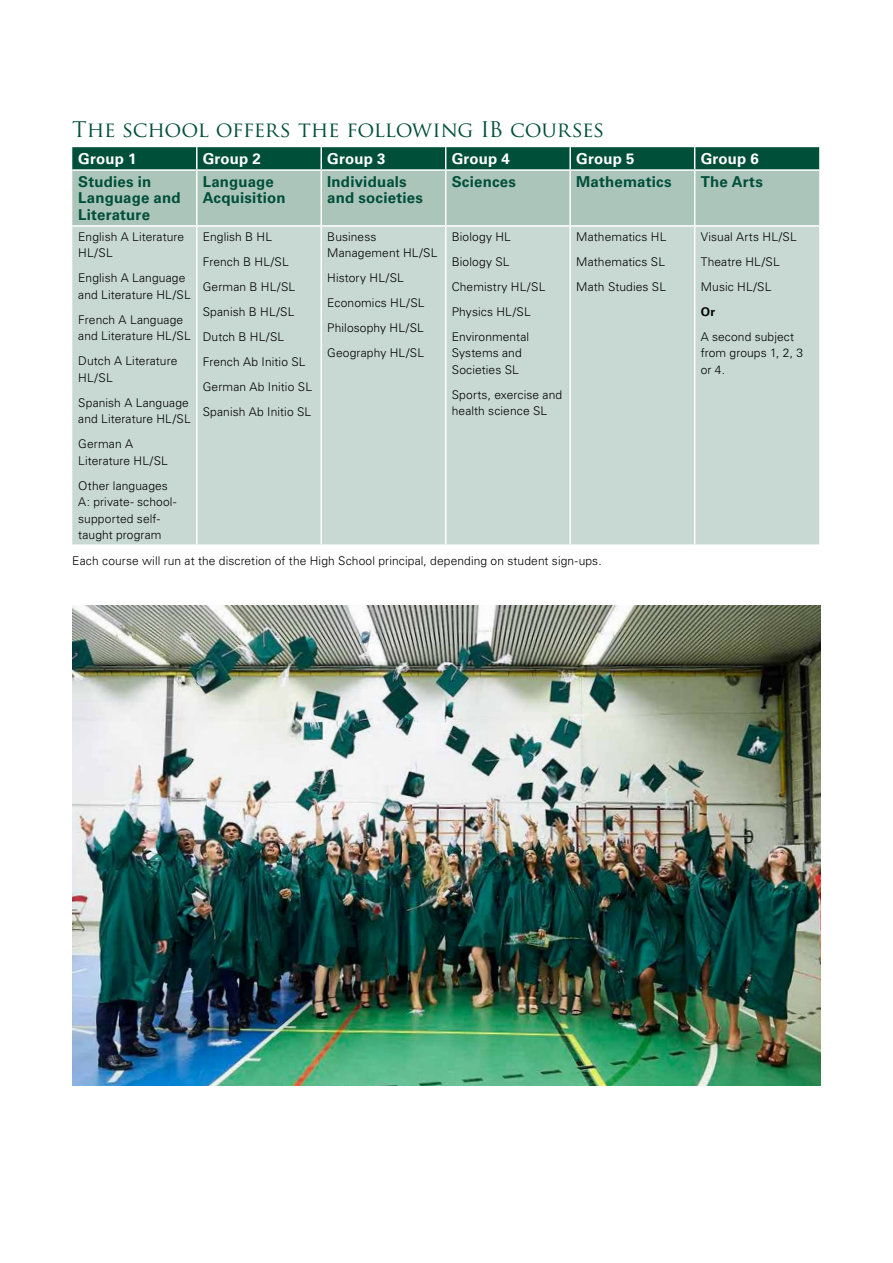
<style>
.page{position:relative;width:893px;height:1263px;background:#fff}
.page>*{position:absolute;margin:0;border:0;box-sizing:border-box;transform-origin:0 0}
.t1{font:21px "Trajan Pro";letter-spacing:-.015em;color:#004f39}
.t2{font:700 15px/16.5px "Univers LT Std";letter-spacing:.015em;color:#004f39}
.t3{font:700 15px "Univers LT Std";letter-spacing:.01em;color:#fff}
.t4{font:300 12px/25px "Univers LT Std";letter-spacing:.01em;color:#000}
.t5{font:700 12px "Univers LT Std";color:#000}
</style>
<div class="page">
<div style="left:72px;top:227px;width:747px;height:317px;background:#c8d9d3"></div>
<svg style="left:72px;top:147px;width:747px;height:78px;background:#7aa396"></svg>
<hr style="left:72px;top:169px;width:125px;height:2px;background:#fff">
<hr style="left:197px;top:169px;width:124px;height:2px;background:#fff">
<hr style="left:196px;top:171px;width:2px;height:54px;background:#fff">
<hr style="left:321px;top:169px;width:125px;height:2px;background:#fff">
<hr style="left:320px;top:171px;width:2px;height:54px;background:#fff">
<hr style="left:446px;top:169px;width:124px;height:2px;background:#fff">
<hr style="left:445px;top:171px;width:1px;height:54px;background:#fff">
<hr style="left:570px;top:169px;width:125px;height:2px;background:#fff">
<hr style="left:569px;top:171px;width:2px;height:54px;background:#fff">
<hr style="left:695px;top:169px;width:124px;height:2px;background:#fff">
<hr style="left:694px;top:171px;width:1px;height:54px;background:#fff">
<hr style="left:196px;top:227px;width:2px;height:317px;background:#fff">
<hr style="left:320px;top:227px;width:2px;height:317px;background:#fff">
<hr style="left:445px;top:227px;width:1px;height:317px;background:#fff">
<hr style="left:569px;top:227px;width:2px;height:317px;background:#fff">
<hr style="left:694px;top:227px;width:1px;height:317px;background:#fff">
<img style="left:72px;top:605px;width:749px;height:481px">
<h1 class="t1" style="left:72px;top:116px;width:534px">The school offers the following IB courses</h1>
<p class="t3" style="left:78px;top:150px;width:60px">Group 1</p>
<p class="t3" style="left:203px;top:150px;width:60px">Group 2</p>
<p class="t3" style="left:327px;top:150px;width:60px">Group 3</p>
<p class="t3" style="left:452px;top:150px;width:60px">Group 4</p>
<p class="t3" style="left:576px;top:150px;width:60px">Group 5</p>
<p class="t3" style="left:701px;top:150px;width:60px">Group 6</p>
<p class="t2" style="left:78px;top:173px;width:104px">Studies in<br>Language and<br>Literature</p>
<p class="t2" style="left:203px;top:173px;width:84px">Language<br>Acquisition</p>
<p class="t2" style="left:327px;top:173px;width:97px">Individuals and societies</p>
<p class="t2" style="left:452px;top:173px;width:66px">Sciences</p>
<p class="t2" style="left:576px;top:173px;width:97px">Mathematics</p>
<p class="t2" style="left:701px;top:173px;width:64px">The Arts</p>
<p class="t4" style="left:78px;top:228px;width:107px;line-height:16.5px">English A Literature<br>HL/SL</p>
<p class="t4" style="left:78px;top:270px;width:114px;line-height:16.5px">English A Language and Literature HL/SL</p>
<p class="t4" style="left:78px;top:311px;width:114px;line-height:16.5px">French A Language and Literature HL/SL</p>
<p class="t4" style="left:78px;top:353px;width:101px;line-height:16.5px">Dutch A Literature<br>HL/SL</p>
<p class="t4" style="left:78px;top:394px;width:114px;line-height:16.5px">Spanish A Language and Literature HL/SL</p>
<p class="t4" style="left:78px;top:436px;width:91px;line-height:16.5px">German A<br>Literature HL/SL</p>
<p class="t4" style="left:78px;top:477px;width:100px;line-height:16.5px">Other languages<br>A: private- school&shy;supported self&shy;taught program</p>
<p class="t4" style="left:576px;top:224px;width:92px;text-align:justify">Mathematics HL Mathematics SL Math Studies SL</p>
<p class="t4" style="left:701px;top:224px;width:98px">Visual Arts HL/SL<br>Theatre HL/SL<br>Music HL/SL</p>
<p class="t5" style="left:701px;top:304px;width:16px">Or</p>
<p class="t4" style="left:701px;top:328px;width:104px;line-height:16.5px">A second subject from groups 1, 2, 3 or 4.</p>
<p class="t4" style="left:203px;top:224px;width:111px">English B HL<br>French B HL/SL<br>German B HL/SL<br>Spanish B HL/SL<br>Dutch B HL/SL<br>French Ab Initio SL<br>German Ab Initio SL<br>Spanish Ab Initio SL</p>
<p class="t4" style="left:327px;top:228px;width:112px;line-height:16.5px">Business<br>Management HL/SL</p>
<p class="t4" style="left:452px;top:224px;width:95px">Biology HL<br>Biology SL<br>Chemistry HL/SL<br>Physics HL/SL<br>Environmental</p>
<p class="t4" style="left:452px;top:345px;width:71px;line-height:16.5px">Systems and<br>Societies SL</p>
<p class="t4" style="left:452px;top:386px;width:112px;line-height:16.5px">Sports, exercise and health science SL</p>
<p class="t4" style="left:327px;top:265px;width:99px">History HL/SL<br>Economics HL/SL<br>Philosophy HL/SL<br>Geography HL/SL</p>
<p class="t4" style="left:72px;top:548px;width:531px">Each course will run at the discretion of the High School principal, depending on student sign-ups.</p>
</div>
